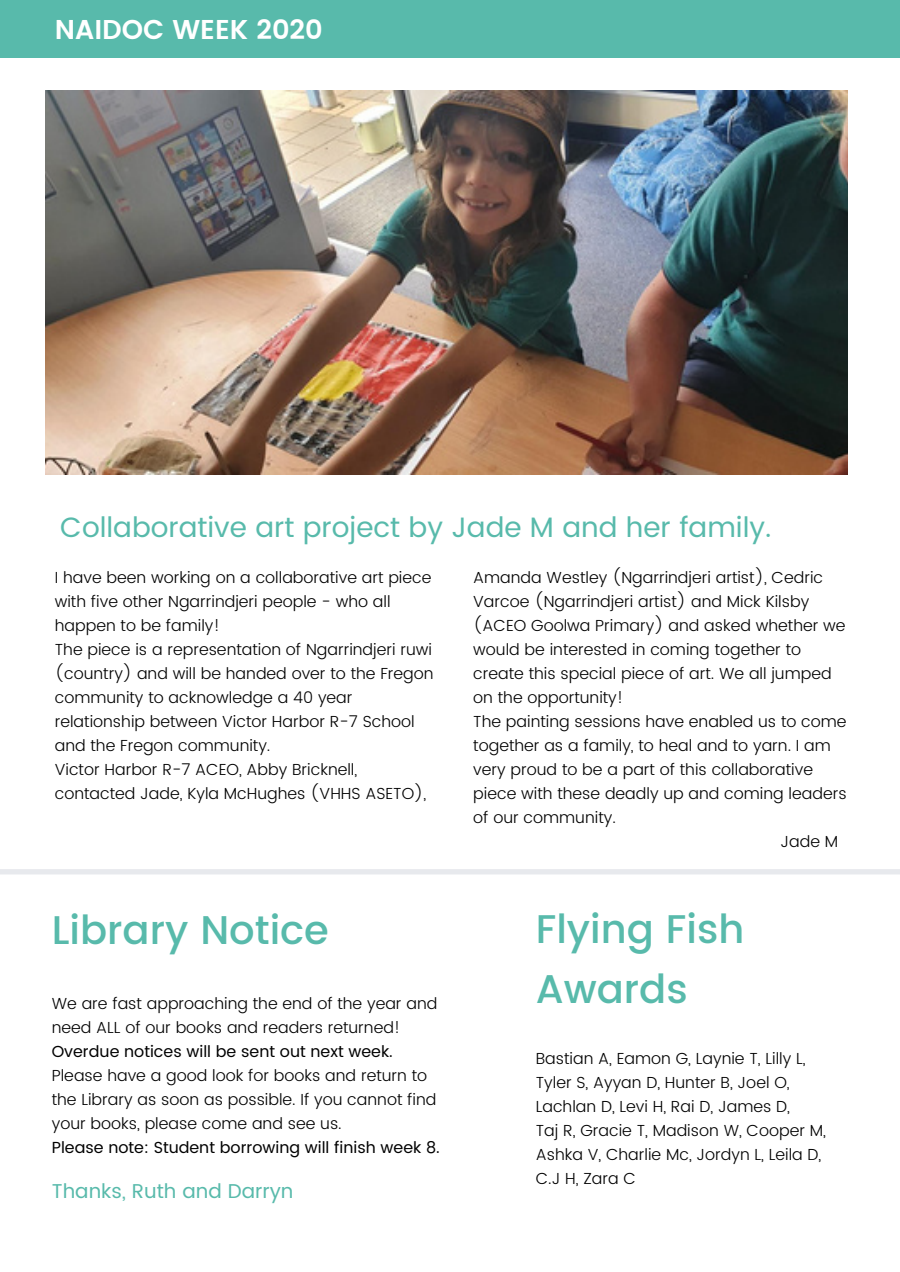
<style>
.page{position:relative;width:900px;height:1272px;background:#fff}
.page>*{position:absolute;margin:0;border:0;box-sizing:border-box;transform-origin:0 0}
.t1{font:500 40px/60px "Poppins";color:#58baab}
.t2{font:28px "Poppins";color:#58baab}
.t3{font:600 27.2px "Poppins";color:#fff}
.t4{font:20px "Poppins";color:#58baab}
.t5{font:300 16px/24px "Poppins";color:#000}
.t6{font:16px "Poppins";color:#000}
</style>
<div class="page">
<div style="left:0;top:0;width:900px;height:58px;background:#58baab"></div>
<div style="left:0;top:869px;width:900px;height:5px;background:#e7e9ed"></div>
<img style="left:46px;top:90px;width:801px;height:384px">
<h3 class="t3" style="left:55px;top:14px;width:269px">NAIDOC WEEK 2020</h3>
<h2 class="t2" style="left:60px;top:511px;width:712px">Collaborative art project by Jade M and her family.</h2>
<p class="t5" style="left:473px;top:565px;width:351px">Amanda Westley (Ngarrindjeri artist), Cedric</p>
<p class="t5" style="left:473px;top:589px;width:337px">Varcoe (Ngarrindjeri artist) and Mick Kilsby</p>
<p class="t5" style="left:473px;top:613px;width:374px">(ACEO Goolwa Primary) and asked whether we</p>
<p class="t5" style="left:473px;top:637px;width:329px">would be interested in coming together to</p>
<p class="t5" style="left:473px;top:661px;width:360px">create this special piece of art. We all jumped</p>
<p class="t5" style="left:473px;top:685px;width:151px">on the opportunity!</p>
<p class="t5" style="left:473px;top:709px;width:375px">The painting sessions have enabled us to come</p>
<p class="t5" style="left:473px;top:733px;width:359px">together as a family, to heal and to yarn. I am</p>
<p class="t5" style="left:473px;top:757px;width:341px">very proud to be a part of this collaborative</p>
<p class="t5" style="left:473px;top:781px;width:375px">piece with these deadly up and coming leaders</p>
<p class="t5" style="left:473px;top:805px;width:144px">of our community.</p>
<p class="t5" style="left:780px;top:829px;width:59px">Jade M</p>
<p class="t5" style="left:55px;top:565px;width:380px">I have been working on a collaborative art piece with five other Ngarrindjeri people - who all happen to be family!<br>The piece is a representation of Ngarrindjeri ruwi (country) and will be handed over to the Fregon community to acknowledge a 40 year relationship between Victor Harbor R-7 School and the Fregon community.<br>Victor Harbor R-7 ACEO, Abby Bricknell, contacted Jade, Kyla McHughes (VHHS ASETO),</p>
<h1 class="t1" style="left:52px;top:900px;width:279px">Library Notice</h1>
<p class="t5" style="left:52px;top:991px;width:387px">We are fast approaching the end of the year and need ALL of our books and readers returned!</p>
<p class="t6" style="left:52px;top:1042px;width:342px">Overdue notices will be sent out next week.</p>
<p class="t5" style="left:52px;top:1063px;width:386px">Please have a good look for books and return to the Library as soon as possible. If you cannot find your books, please come and see us.</p>
<p class="t6" style="left:52px;top:1138px;width:389px">Please note: Student borrowing will finish week 8.</p>
<p class="t4" style="left:52px;top:1179px;width:243px">Thanks, Ruth and Darryn</p>
<h1 class="t1" style="left:536px;top:899px;width:210px">Flying Fish<br>Awards</h1>
<p class="t5" style="left:536px;top:1047px;width:292px">Bastian A, Eamon G, Laynie T, Lilly L,<br>Tyler S, Ayyan D, Hunter B, Joel O,<br>Lachlan D, Levi H, Rai D, James D,<br>Taj R, Gracie T, Madison W, Cooper M,<br>Ashka V, Charlie Mc, Jordyn L, Leila D,<br>C.J H, Zara C</p>
</div>
